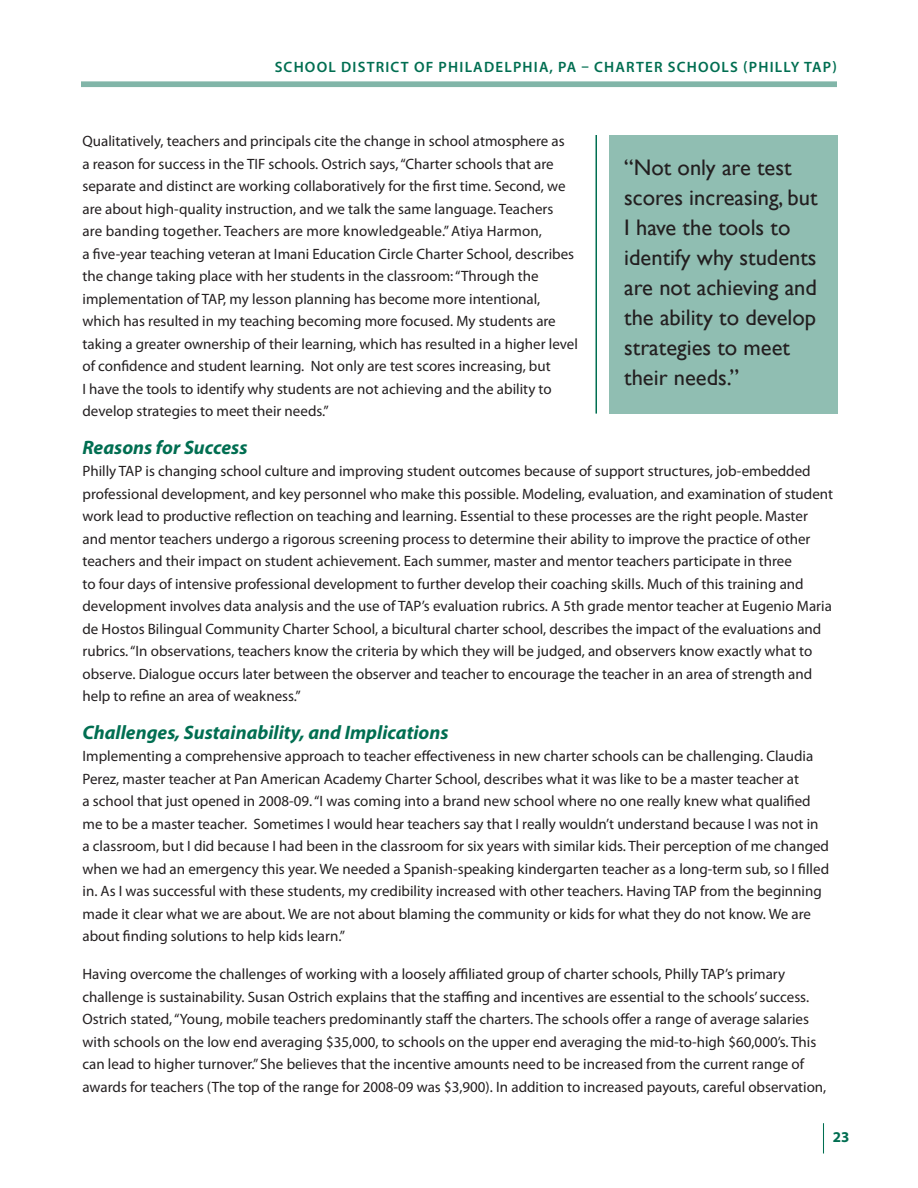
<style>
.page{position:relative;width:918px;height:1188px;background:#fff}
.page>*{position:absolute;margin:0;border:0;box-sizing:border-box;transform-origin:0 0}
.t1{font:22.5px/30px "Gill Sans";color:#231f20}
.t2{font:italic 700 19.5px "Myriad Pro";color:#006e51}
.t3{font:15px/22.5px "Myriad Pro";color:#231f20}
.t4{font:600 15px "Myriad Pro";letter-spacing:.08em;color:#006e51}
.t5{font:700 15px "Myriad Pro";color:#006e51}
</style>
<div class="page">
<div style="left:81px;top:81px;width:756px;height:6px;background:#81b5a8"></div>
<hr style="left:823px;top:1123px;width:1px;height:31px;background:#006e51">
<div style="left:609px;top:135px;width:229px;height:279px;background:#90beb2"></div>
<hr style="left:596px;top:135px;width:1px;height:279px;background:#006e51">
<p class="t4" style="left:275px;top:58px;width:564px">SCHOOL DISTRICT OF PHILADELPHIA, PA – CHARTER SCHOOLS (PHILLY TAP)</p>
<p class="t3" style="left:82px;top:130px;width:497px">Qualitatively, teachers and principals cite the change in school atmosphere as<br>a reason for success in the TIF schools. Ostrich says, “Charter schools that are separate and distinct are working collaboratively for the first time. Second, we are about high-quality instruction, and we talk the same language. Teachers<br>are banding together. Teachers are more knowledgeable.” Atiya Harmon,<br>a five-year teaching veteran at Imani Education Circle Charter School, describes the change taking place with her students in the classroom: “Through the implementation of TAP, my lesson planning has become more intentional, which has resulted in my teaching becoming more focused. My students are taking a greater ownership of their learning, which has resulted in a higher level of confidence and student learning. Not only are test scores increasing, but<br>I have the tools to identify why students are not achieving and the ability to develop strategies to meet their needs.”</p>
<h2 class="t2" style="left:82px;top:435px;width:166px">Reasons for Success</h2>
<p class="t3" style="left:82px;top:460px;width:752px">Philly TAP is changing school culture and improving student outcomes because of support structures, job-embedded professional development, and key personnel who make this possible. Modeling, evaluation, and examination of student work lead to productive reflection on teaching and learning. Essential to these processes are the right people. Master and mentor teachers undergo a rigorous screening process to determine their ability to improve the practice of other teachers and their impact on student achievement. Each summer, master and mentor teachers participate in three<br>to four days of intensive professional development to further develop their coaching skills. Much of this training and development involves data analysis and the use of TAP’s evaluation rubrics. A 5th grade mentor teacher at Eugenio Maria de Hostos Bilingual Community Charter School, a bicultural charter school, describes the impact of the evaluations and rubrics. “In observations, teachers know the criteria by which they will be judged, and observers know exactly what to observe. Dialogue occurs later between the observer and teacher to encourage the teacher in an area of strength and help to refine an area of weakness.”</p>
<h2 class="t2" style="left:82px;top:720px;width:368px">Challenges, Sustainability, and Implications</h2>
<p class="t3" style="left:82px;top:745px;width:748px">Implementing a comprehensive approach to teacher effectiveness in new charter schools can be challenging. Claudia Perez, master teacher at Pan American Academy Charter School, describes what it was like to be a master teacher at<br>a school that just opened in 2008-09. “I was coming into a brand new school where no one really knew what qualified me to be a master teacher. Sometimes I would hear teachers say that I really wouldn’t understand because I was not in a classroom, but I did because I had been in the classroom for six years with similar kids. Their perception of me changed when we had an emergency this year. We needed a Spanish-speaking kindergarten teacher as a long-term sub, so I filled in. As I was successful with these students, my credibility increased with other teachers. Having TAP from the beginning made it clear what we are about. We are not about blaming the community or kids for what they do not know. We are about finding solutions to help kids learn.”</p>
<p class="t3" style="left:82px;top:963px;width:745px">Having overcome the challenges of working with a loosely affiliated group of charter schools, Philly TAP’s primary challenge is sustainability. Susan Ostrich explains that the staffing and incentives are essential to the schools’ success.<br>Ostrich stated, “Young, mobile teachers predominantly staff the charters. The schools offer a range of average salaries with schools on the low end averaging $35,000, to schools on the upper end averaging the mid-to-high $60,000’s. This can lead to higher turnover.” She believes that the incentive amounts need to be increased from the current range of awards for teachers (The top of the range for 2008-09 was $3,900). In addition to increased payouts, careful observation,</p>
<h1 class="t1" style="left:624px;top:152px;width:195px">“Not only are test scores increasing, but<br>I have the tools to identify why students are not achieving and the ability to develop strategies to meet their needs.”</h1>
<p class="t5" style="left:833px;top:1127px;width:18px">23</p>
</div>
